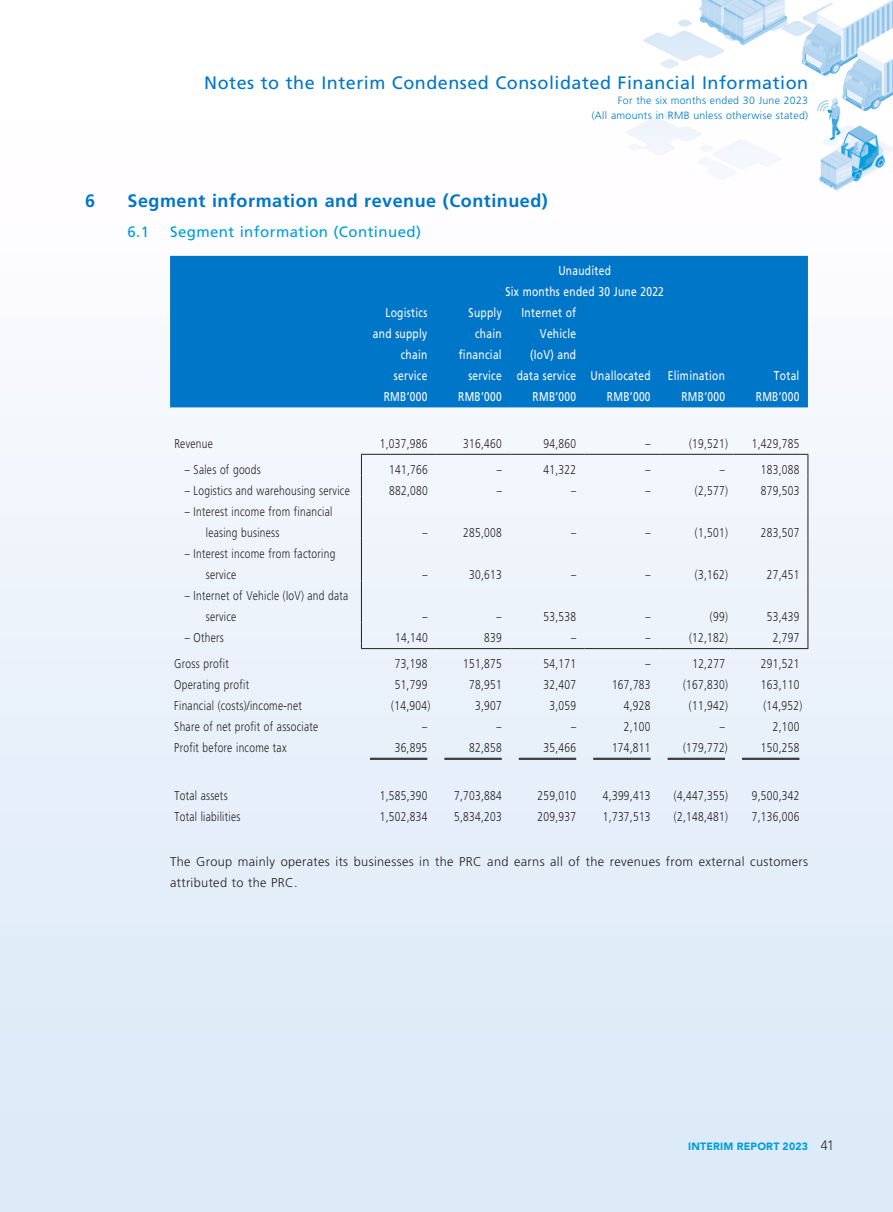
<style>
.page{position:relative;width:893px;height:1212px;background:#fff}
.page>*{position:absolute;margin:0;border:0;box-sizing:border-box;transform-origin:0 0}
.t1{font:18px "Frutiger LT Std";letter-spacing:.03em;color:#0076c8}
.t2{font:700 18px "Frutiger LT Std";letter-spacing:.03em;color:#0076c8}
.t3{font:15px "Frutiger LT Std";letter-spacing:.03em;color:#009dda}
.t4{font:300 12.75px/21px "Frutiger LT Std";letter-spacing:.03em;color:#231f20;scale:.8 1}
.t5{font:12.75px/21px "Frutiger LT Std";letter-spacing:.03em;color:#fff;text-align:right;scale:.8 1}
.t6{font:300 12.75px/21px "Frutiger LT Std";letter-spacing:.03em;color:#231f20}
.t7{font:300 10.5px/15px "Frutiger LT Std";letter-spacing:.03em;color:#0076c8;text-align:right}
.t8{font:900 10.5px "Avenir LT Std";letter-spacing:.02em;color:#009dda}
.s1{font-weight:300;font-size:13.5px;color:#231f20}
</style>
<div class="page">
<img style="left:0;top:0;width:893px;height:1212px">
<div style="left:170px;top:256px;width:638px;height:151px;background:#0076c8"></div>
<hr style="left:361px;top:454px;width:75px;height:1px;background:#231f20">
<hr style="left:436px;top:454px;width:74px;height:1px;background:#231f20">
<hr style="left:510px;top:454px;width:75px;height:1px;background:#231f20">
<hr style="left:585px;top:454px;width:74px;height:1px;background:#231f20">
<hr style="left:659px;top:454px;width:74px;height:1px;background:#231f20">
<hr style="left:733px;top:454px;width:75px;height:1px;background:#231f20">
<svg style="left:361px;top:455px;width:1px;height:42px"></svg>
<svg style="left:807px;top:455px;width:1px;height:42px"></svg>
<hr style="left:361px;top:497px;width:1px;height:42px;background:#231f20">
<hr style="left:807px;top:497px;width:1px;height:42px;background:#231f20">
<hr style="left:361px;top:539px;width:1px;height:42px;background:#231f20">
<hr style="left:807px;top:539px;width:1px;height:42px;background:#231f20">
<hr style="left:361px;top:581px;width:1px;height:42px;background:#231f20">
<hr style="left:807px;top:581px;width:1px;height:42px;background:#231f20">
<svg style="left:361px;top:623px;width:1px;height:25px"></svg>
<svg style="left:807px;top:623px;width:1px;height:25px"></svg>
<hr style="left:361px;top:648px;width:75px;height:1px;background:#231f20">
<hr style="left:436px;top:648px;width:74px;height:1px;background:#231f20">
<hr style="left:510px;top:648px;width:75px;height:1px;background:#231f20">
<hr style="left:585px;top:648px;width:74px;height:1px;background:#231f20">
<hr style="left:659px;top:648px;width:74px;height:1px;background:#231f20">
<hr style="left:733px;top:648px;width:75px;height:1px;background:#231f20">
<hr style="left:370px;top:758px;width:57px;height:2px;background:#3e3e3f">
<hr style="left:444px;top:758px;width:58px;height:2px;background:#3e3e3f">
<hr style="left:519px;top:758px;width:57px;height:2px;background:#3e3e3f">
<hr style="left:593px;top:758px;width:58px;height:2px;background:#3e3e3f">
<hr style="left:668px;top:758px;width:57px;height:2px;background:#3e3e3f">
<hr style="left:742px;top:758px;width:57px;height:2px;background:#3e3e3f">
<h1 class="t1" style="left:204px;top:73px;width:605px">Notes to the Interim Condensed Consolidated Financial Information</h1>
<p class="t7" style="left:592px;top:93px;width:218px">For the six months ended 30 June 2023<br>(All amounts in RMB unless otherwise stated)</p>
<h1 class="t2" style="left:85px;top:191px;width:12px">6</h1>
<h1 class="t2" style="left:128px;top:191px;width:422px">Segment information and revenue (Continued)</h1>
<p class="t3" style="left:128px;top:223px;width:23px">6.1</p>
<p class="t3" style="left:170px;top:223px;width:252px">Segment information (Continued)</p>
<p class="t5" style="left:505px;top:260px;width:200px;text-align:center">Unaudited<br>Six months ended 30 June 2022</p>
<p class="t5" style="left:373px;top:302px;width:70px">Logistics and supply chain service</p>
<p class="t5" style="left:459px;top:302px;width:55px">Supply chain financial service</p>
<p class="t5" style="left:521px;top:302px;width:70px">Internet of</p>
<p class="t5" style="left:540px;top:323px;width:47px">Vehicle</p>
<p class="t5" style="left:530px;top:344px;width:59px">(IoV) and</p>
<p class="t5" style="left:517px;top:365px;width:169px">data service Unallocated</p>
<p class="t5" style="left:668px;top:365px;width:73px">Elimination</p>
<p class="t5" style="left:774px;top:365px;width:33px">Total</p>
<p class="t5" style="left:384px;top:386px;width:56px">RMB’000</p>
<p class="t5" style="left:458px;top:386px;width:56px">RMB’000</p>
<p class="t5" style="left:533px;top:386px;width:56px">RMB’000</p>
<p class="t5" style="left:607px;top:386px;width:56px">RMB’000</p>
<p class="t5" style="left:681px;top:386px;width:56px">RMB’000</p>
<p class="t5" style="left:756px;top:386px;width:56px">RMB’000</p>
<p class="t4" style="left:174px;top:433px;width:50px">Revenue</p>
<p class="t4" style="left:380px;top:433px;width:61px">1,037,986</p>
<p class="t4" style="left:463px;top:433px;width:50px">316,460</p>
<p class="t4" style="left:544px;top:433px;width:42px">94,860</p>
<p class="t4" style="left:645px;top:433px;width:8px">–</p>
<p class="t4" style="left:689px;top:433px;width:50px">(19,521)</p>
<p class="t4" style="left:752px;top:433px;width:61px">1,429,785</p>
<p class="t4" style="left:185px;top:459px;width:97px">– Sales of goods</p>
<p class="t4" style="left:389px;top:459px;width:50px">141,766</p>
<p class="t4" style="left:497px;top:459px;width:8px">–</p>
<p class="t4" style="left:544px;top:459px;width:42px">41,322</p>
<p class="t4" style="left:645px;top:459px;width:8px">–</p>
<p class="t4" style="left:720px;top:459px;width:8px">–</p>
<p class="t4" style="left:761px;top:459px;width:50px">183,088</p>
<p class="t4" style="left:185px;top:480px;width:208px">– Logistics and warehousing service</p>
<p class="t4" style="left:389px;top:480px;width:50px">882,080</p>
<p class="t4" style="left:497px;top:480px;width:8px">–</p>
<p class="t4" style="left:571px;top:480px;width:8px">–</p>
<p class="t4" style="left:645px;top:480px;width:8px">–</p>
<p class="t4" style="left:695px;top:480px;width:43px">(2,577)</p>
<p class="t4" style="left:761px;top:480px;width:50px">879,503</p>
<p class="t4" style="left:206px;top:501px;width:160px;text-indent:-21px">– Interest income from financial leasing business</p>
<p class="t4" style="left:423px;top:522px;width:8px">–</p>
<p class="t4" style="left:463px;top:522px;width:50px">285,008</p>
<p class="t4" style="left:571px;top:522px;width:8px">–</p>
<p class="t4" style="left:645px;top:522px;width:8px">–</p>
<p class="t4" style="left:695px;top:522px;width:43px">(1,501)</p>
<p class="t4" style="left:761px;top:522px;width:50px">283,507</p>
<p class="t4" style="left:206px;top:543px;width:163px;text-indent:-21px">– Interest income from factoring service</p>
<p class="t4" style="left:206px;top:585px;width:180px;text-indent:-21px">– Internet of Vehicle (IoV) and data service</p>
<p class="t4" style="left:423px;top:564px;width:8px">–</p>
<p class="t4" style="left:469px;top:564px;width:42px">30,613</p>
<p class="t4" style="left:571px;top:564px;width:8px">–</p>
<p class="t4" style="left:645px;top:564px;width:8px">–</p>
<p class="t4" style="left:695px;top:564px;width:43px">(3,162)</p>
<p class="t4" style="left:767px;top:564px;width:42px">27,451</p>
<p class="t4" style="left:423px;top:606px;width:8px">–</p>
<p class="t4" style="left:497px;top:606px;width:8px">–</p>
<p class="t4" style="left:544px;top:606px;width:42px">53,538</p>
<p class="t4" style="left:645px;top:606px;width:8px">–</p>
<p class="t4" style="left:710px;top:606px;width:24px">(99)</p>
<p class="t4" style="left:767px;top:606px;width:42px">53,439</p>
<p class="t4" style="left:185px;top:627px;width:50px">– Others</p>
<p class="t4" style="left:395px;top:627px;width:42px">14,140</p>
<p class="t4" style="left:484px;top:627px;width:23px">839</p>
<p class="t4" style="left:571px;top:627px;width:8px">–</p>
<p class="t4" style="left:645px;top:627px;width:8px">–</p>
<p class="t4" style="left:689px;top:627px;width:50px">(12,182)</p>
<p class="t4" style="left:773px;top:627px;width:35px">2,797</p>
<p class="t4" style="left:174px;top:654px;width:70px">Gross profit</p>
<p class="t4" style="left:395px;top:654px;width:42px">73,198</p>
<p class="t4" style="left:463px;top:654px;width:50px">151,875</p>
<p class="t4" style="left:544px;top:654px;width:42px">54,171</p>
<p class="t4" style="left:645px;top:654px;width:8px">–</p>
<p class="t4" style="left:692px;top:654px;width:42px">12,277</p>
<p class="t4" style="left:761px;top:654px;width:50px">291,521</p>
<p class="t4" style="left:174px;top:675px;width:95px">Operating profit</p>
<p class="t4" style="left:395px;top:675px;width:42px">51,799</p>
<p class="t4" style="left:469px;top:675px;width:42px">78,951</p>
<p class="t4" style="left:544px;top:675px;width:42px">32,407</p>
<p class="t4" style="left:612px;top:675px;width:50px">167,783</p>
<p class="t4" style="left:683px;top:675px;width:58px">(167,830)</p>
<p class="t4" style="left:761px;top:675px;width:50px">163,110</p>
<p class="t4" style="left:174px;top:696px;width:161px">Financial (costs)/income-net</p>
<p class="t4" style="left:391px;top:696px;width:50px">(14,904)</p>
<p class="t4" style="left:475px;top:696px;width:35px">3,907</p>
<p class="t4" style="left:549px;top:696px;width:35px">3,059</p>
<p class="t4" style="left:624px;top:696px;width:35px">4,928</p>
<p class="t4" style="left:689px;top:696px;width:50px">(11,942)</p>
<p class="t4" style="left:763px;top:696px;width:50px">(14,952)</p>
<p class="t4" style="left:174px;top:717px;width:182px">Share of net profit of associate</p>
<p class="t4" style="left:422px;top:717px;width:8px">–</p>
<p class="t4" style="left:497px;top:717px;width:8px">–</p>
<p class="t4" style="left:571px;top:717px;width:8px">–</p>
<p class="t4" style="left:624px;top:717px;width:35px">2,100</p>
<p class="t4" style="left:720px;top:717px;width:8px">–</p>
<p class="t4" style="left:773px;top:717px;width:35px">2,100</p>
<p class="t4" style="left:174px;top:738px;width:142px">Profit before income tax</p>
<p class="t4" style="left:395px;top:738px;width:42px">36,895</p>
<p class="t4" style="left:469px;top:738px;width:42px">82,858</p>
<p class="t4" style="left:543px;top:738px;width:42px">35,466</p>
<p class="t4" style="left:612px;top:738px;width:50px">174,811</p>
<p class="t4" style="left:683px;top:738px;width:58px">(179,772)</p>
<p class="t4" style="left:761px;top:738px;width:50px">150,258</p>
<p class="t4" style="left:174px;top:786px;width:68px">Total assets</p>
<p class="t4" style="left:380px;top:786px;width:61px">1,585,390</p>
<p class="t4" style="left:454px;top:786px;width:61px">7,703,884</p>
<p class="t4" style="left:538px;top:786px;width:50px">259,010</p>
<p class="t4" style="left:603px;top:786px;width:61px">4,399,413</p>
<p class="t4" style="left:674px;top:786px;width:69px">(4,447,355)</p>
<p class="t4" style="left:752px;top:786px;width:61px">9,500,342</p>
<p class="t4" style="left:174px;top:807px;width:84px">Total liabilities</p>
<p class="t4" style="left:380px;top:807px;width:61px">1,502,834</p>
<p class="t4" style="left:454px;top:807px;width:61px">5,834,203</p>
<p class="t4" style="left:538px;top:807px;width:50px">209,937</p>
<p class="t4" style="left:603px;top:807px;width:61px">1,737,513</p>
<p class="t4" style="left:674px;top:807px;width:69px">(2,148,481)</p>
<p class="t4" style="left:752px;top:807px;width:61px">7,136,006</p>
<p class="t6" style="left:170px;top:851px;width:640px">The Group mainly operates its businesses in the PRC and earns all of the revenues from external customers attributed to the PRC.</p>
<p class="t8" style="left:688px;top:1140px;width:147px">INTERIM REPORT 2023 <span class="s1">41</span></p>
</div>
